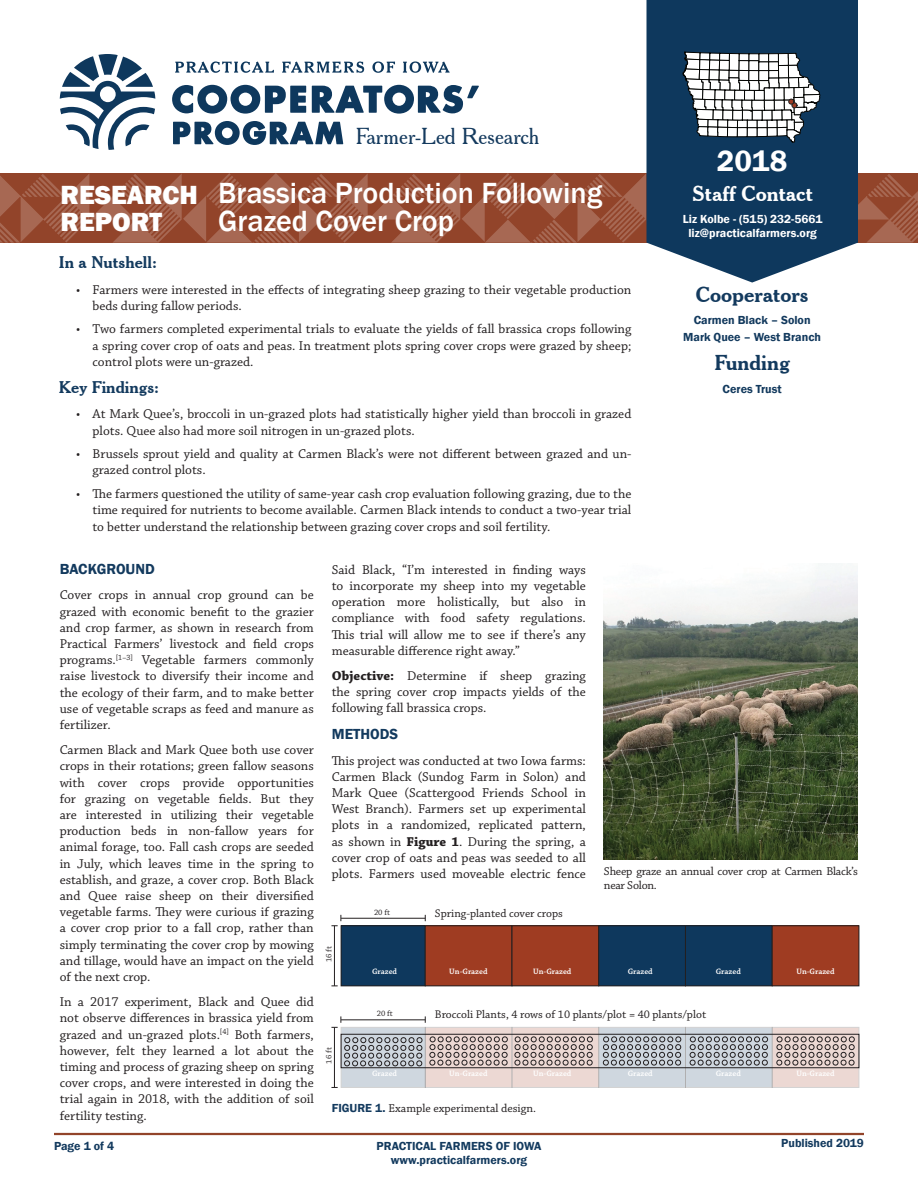
<style>
.page{position:relative;width:918px;height:1188px;background:#fff}
.page>*{position:absolute;margin:0;border:0;box-sizing:border-box;transform-origin:0 0}
.t1{font:500 30px/28.5px "Franklin Gothic";color:#fff}
.t2{font:600 30px "Franklin Gothic";color:#fff}
.t3{font:800 27px/27px "Franklin Gothic";color:#fff}
.t4{font:22.5px "Cheltenham BT";color:#143a5e}
.t5{font:700 21px "Cheltenham BT";color:#133a5e}
.t6{font:700 21px "Cheltenham BT";color:#fff}
.t7{font:700 16.5px "Cheltenham BT";color:#133a5e}
.t8{font:600 15px "Franklin Gothic";color:#133a5e}
.t9{font:13.5px/16.2px "Chaparral Pro";color:#231f20;text-align:justify}
.t10{font:600 12px/16.5px "Franklin Gothic";color:#133a5e;text-align:center}
.t11{font:12px/14.4px "Chaparral Pro";letter-spacing:-.015em;color:#231f20}
.t12{font:600 12px/13.5px "Franklin Gothic";color:#fff;text-align:center}
.t13{font:11.7px "Chaparral Pro";color:#231f20}
.t14{font:600 8.25px "Chaparral Pro";color:#fff}
.t15{font:8.25px "Chaparral Pro";color:#231f20}
.s1{font-weight:700}
.s2{font-family:"Franklin Gothic";font-weight:600;color:#133a5e}
</style>
<div class="page">
<svg style="left:858px;top:173px;width:60px;height:70px;background:#9a523a"></svg>
<svg style="left:647px;top:0;width:211px;height:283px;background:#244a6b"></svg>
<svg style="left:0;top:173px;width:646px;height:70px;background:#9a5139"></svg>
<svg style="left:175px;top:61px;width:99px;height:12px"></svg>
<svg style="left:282px;top:61px;width:82px;height:12px"></svg>
<svg style="left:372px;top:61px;width:23px;height:12px"></svg>
<svg style="left:403px;top:61px;width:47px;height:12px"></svg>
<svg style="left:60px;top:54px;width:95px;height:96px"></svg>
<svg style="left:172px;top:85px;width:134px;height:29px"></svg>
<svg style="left:312px;top:85px;width:167px;height:29px"></svg>
<svg style="left:173px;top:121px;width:170px;height:24px"></svg>
<div style="left:682px;top:51px;width:140px;height:92px;background:#0e385d"></div>
<svg style="left:683px;top:52px;width:137px;height:91px"></svg>
<img style="left:604px;top:569px;width:254px;height:291px">
<svg style="left:343px;top:1029px;width:81px;height:57px;background:#cbd3db"></svg>
<svg style="left:427px;top:1029px;width:83px;height:57px;background:#e5d1cc"></svg>
<svg style="left:514px;top:1029px;width:83px;height:57px;background:#e5d1cc"></svg>
<svg style="left:600px;top:1029px;width:84px;height:57px;background:#c9d0d8"></svg>
<svg style="left:687px;top:1029px;width:84px;height:57px;background:#c9d0d8"></svg>
<svg style="left:774px;top:1029px;width:83px;height:57px;background:#e5d1cd"></svg>
<hr style="left:341px;top:1019px;width:84px;height:1px;background:#231f20">
<hr style="left:334px;top:1027px;width:1px;height:60px;background:#231f20">
<svg style="left:331px;top:1016px;width:11px;height:12px"></svg>
<div style="left:341px;top:1034px;width:518px;height:34px;border:1px solid #231f20"></div>
<svg style="left:344px;top:1037px;width:78px;height:29px;background:#9fa3aa"></svg>
<svg style="left:430px;top:1037px;width:78px;height:28px;background:#b4a4a1"></svg>
<svg style="left:515px;top:1037px;width:78px;height:28px;background:#b4a4a1"></svg>
<svg style="left:603px;top:1037px;width:78px;height:28px;background:#9fa3aa"></svg>
<svg style="left:690px;top:1037px;width:78px;height:28px;background:#9fa4aa"></svg>
<svg style="left:776px;top:1037px;width:79px;height:28px;background:#b4a5a1"></svg>
<div style="left:341px;top:926px;width:84px;height:60px;background:#0e385d"></div>
<div style="left:341px;top:925px;width:85px;height:61px;border:1px solid #231f20"></div>
<div style="left:425px;top:926px;width:87px;height:60px;background:#9f3c22"></div>
<div style="left:425px;top:925px;width:87px;height:61px;border:1px solid #231f20"></div>
<div style="left:512px;top:926px;width:87px;height:60px;background:#9f3c22"></div>
<div style="left:512px;top:925px;width:87px;height:61px;border:1px solid #231f20"></div>
<div style="left:599px;top:926px;width:86px;height:60px;background:#0e385d"></div>
<div style="left:598px;top:925px;width:88px;height:61px;border:1px solid #231f20"></div>
<div style="left:685px;top:926px;width:87px;height:60px;background:#0e385d"></div>
<div style="left:685px;top:925px;width:88px;height:61px;border:1px solid #231f20"></div>
<div style="left:772px;top:926px;width:87px;height:60px;background:#9f3c22"></div>
<div style="left:772px;top:925px;width:87px;height:61px;border:1px solid #231f20"></div>
<hr style="left:341px;top:918px;width:84px;height:1px;background:#231f20">
<hr style="left:334px;top:926px;width:1px;height:60px;background:#231f20">
<svg style="left:331px;top:915px;width:11px;height:11px"></svg>
<hr style="left:54px;top:1133px;width:810px;height:2px;background:#92442a">
<h3 class="t4" style="left:356px;top:122px;width:185px">Farmer-Led Research</h3>
<h1 class="t2" style="left:717px;top:143px;width:72px">2018</h1>
<h2 class="t3" style="left:60px;top:181px;width:139px">RESEARCH<br>REPORT</h2>
<h1 class="t1" style="left:218px;top:179px;width:386px">Brassica Production Following<br>Grazed Cover Crop</h1>
<h3 class="t6" style="left:692px;top:180px;width:122px">Staff Contact</h3>
<p class="t12" style="left:683px;top:213px;width:141px">Liz Kolbe - (515) 232-5661 liz@practicalfarmers.org</p>
<p class="t7" style="left:59px;top:252px;width:100px">In a Nutshell:</p>
<p class="t9" style="left:93px;top:282px;width:540px;text-indent:-16px">• Farmers were interested in the effects of integrating sheep grazing to their vegetable production beds during fallow periods.</p>
<p class="t9" style="left:93px;top:322px;width:540px;text-indent:-16px">• Two farmers completed experimental trials to evaluate the yields of fall brassica crops following a spring cover crop of oats and peas. In treatment plots spring cover crops were grazed by sheep; control plots were un-grazed.</p>
<p class="t7" style="left:59px;top:377px;width:102px">Key Findings:</p>
<p class="t9" style="left:93px;top:406px;width:540px;text-indent:-16px">• At Mark Quee’s, broccoli in un-grazed plots had statistically higher yield than broccoli in grazed plots. Quee also had more soil nitrogen in un-grazed plots.</p>
<p class="t9" style="left:93px;top:446px;width:540px;text-indent:-16px">• Brussels sprout yield and quality at Carmen Black’s were not different between grazed and un&shy;grazed control plots.</p>
<p class="t9" style="left:93px;top:486px;width:540px;text-indent:-16px">• The farmers questioned the utility of same-year cash crop evaluation following grazing, due to the time required for nutrients to become available. Carmen Black intends to conduct a two-year trial to better understand the relationship between grazing cover crops and soil fertility.</p>
<h3 class="t5" style="left:696px;top:281px;width:114px">Cooperators</h3>
<p class="t10" style="left:683px;top:312px;width:139px">Carmen Black – Solon<br>Mark Quee – West Branch</p>
<h3 class="t5" style="left:714px;top:350px;width:77px">Funding</h3>
<p class="t10" style="left:723px;top:381px;width:61px">Ceres Trust</p>
<p class="t8" style="left:60px;top:560px;width:97px">BACKGROUND</p>
<p class="t9" style="left:60px;top:588px;width:256px">Cover crops in annual crop ground can be grazed with economic benefit to the grazier and crop farmer, as shown in research from Practical Farmers’ livestock and field crops programs.<sup>[1–3]</sup> Vegetable farmers commonly raise livestock to diversify their income and the ecology of their farm, and to make better use of vegetable scraps as feed and manure as fertilizer.</p>
<p class="t9" style="left:60px;top:742px;width:256px">Carmen Black and Mark Quee both use cover crops in their rotations; green fallow seasons with cover crops provide opportunities for grazing on vegetable fields. But they are interested in utilizing their vegetable production beds in non-fallow years for animal forage, too. Fall cash crops are seeded in July, which leaves time in the spring to establish, and graze, a cover crop. Both Black and Quee raise sheep on their diversified vegetable farms. They were curious if grazing a cover crop prior to a fall crop, rather than simply terminating the cover crop by mowing and tillage, would have an impact on the yield of the next crop.</p>
<p class="t9" style="left:60px;top:994px;width:256px">In a 2017 experiment, Black and Quee did not observe differences in brassica yield from grazed and un-grazed plots.<sup>[4]</sup> Both farmers, however, felt they learned a lot about the timing and process of grazing sheep on spring cover crops, and were interested in doing the trial again in 2018, with the addition of soil fertility testing.</p>
<p class="t9" style="left:332px;top:562px;width:256px">Said Black, “I’m interested in finding ways to incorporate my sheep into my vegetable operation more holistically, but also in compliance with food safety regulations.<br>This trial will allow me to see if there’s any measurable difference right away.”</p>
<p class="t9" style="left:332px;top:668px;width:256px"><span class="s1">Objective:</span> Determine if sheep grazing the spring cover crop impacts yields of the following fall brassica crops.</p>
<p class="t8" style="left:332px;top:725px;width:68px">METHODS</p>
<p class="t9" style="left:332px;top:753px;width:256px">This project was conducted at two Iowa farms:<br>Carmen Black (Sundog Farm in Solon) and Mark Quee (Scattergood Friends School in West Branch). Farmers set up experimental plots in a randomized, replicated pattern, as shown in <span class="s1">Figure 1</span>. During the spring, a cover crop of oats and peas was seeded to all plots. Farmers used moveable electric fence</p>
<p class="t15" style="left:324px;top:962px;width:18px;rotate:-90deg">16 ft</p>
<p class="t15" style="left:374px;top:908px;width:18px">20 ft</p>
<p class="t13" style="left:435px;top:906px;width:129px">Spring-planted cover crops</p>
<p class="t11" style="left:604px;top:864px;width:256px">Sheep graze an annual cover crop at Carmen Black’s near Solon.</p>
<p class="t14" style="left:372px;top:967px;width:27px">Grazed</p>
<p class="t14" style="left:449px;top:967px;width:40px">Un-Grazed</p>
<p class="t14" style="left:533px;top:967px;width:40px">Un-Grazed</p>
<p class="t14" style="left:628px;top:967px;width:27px">Grazed</p>
<p class="t14" style="left:716px;top:967px;width:27px">Grazed</p>
<p class="t14" style="left:797px;top:967px;width:40px">Un-Grazed</p>
<p class="t15" style="left:324px;top:1064px;width:18px;rotate:-90deg">16 ft</p>
<p class="t15" style="left:377px;top:1009px;width:18px">20 ft</p>
<p class="t13" style="left:435px;top:1008px;width:273px">Broccoli Plants, 4 rows of 10 plants/plot = 40 plants/plot</p>
<p class="t14" style="left:372px;top:1069px;width:27px">Grazed</p>
<p class="t14" style="left:449px;top:1069px;width:40px">Un-Grazed</p>
<p class="t14" style="left:533px;top:1069px;width:40px">Un-Grazed</p>
<p class="t14" style="left:628px;top:1069px;width:27px">Grazed</p>
<p class="t14" style="left:716px;top:1069px;width:27px">Grazed</p>
<p class="t14" style="left:797px;top:1069px;width:40px">Un-Grazed</p>
<p class="t11" style="left:332px;top:1102px;width:206px"><span class="s2">FIGURE 1.</span> Example experimental design.</p>
<p class="t10" style="left:54px;top:1138px;width:62px">Page 1 of 4</p>
<p class="t10" style="left:377px;top:1138px;width:166px">PRACTICAL FARMERS OF IOWA</p>
<p class="t10" style="left:781px;top:1135px;width:84px">Published 2019</p>
<p class="t10" style="left:391px;top:1152px;width:138px">www.practicalfarmers.org</p>
</div>
